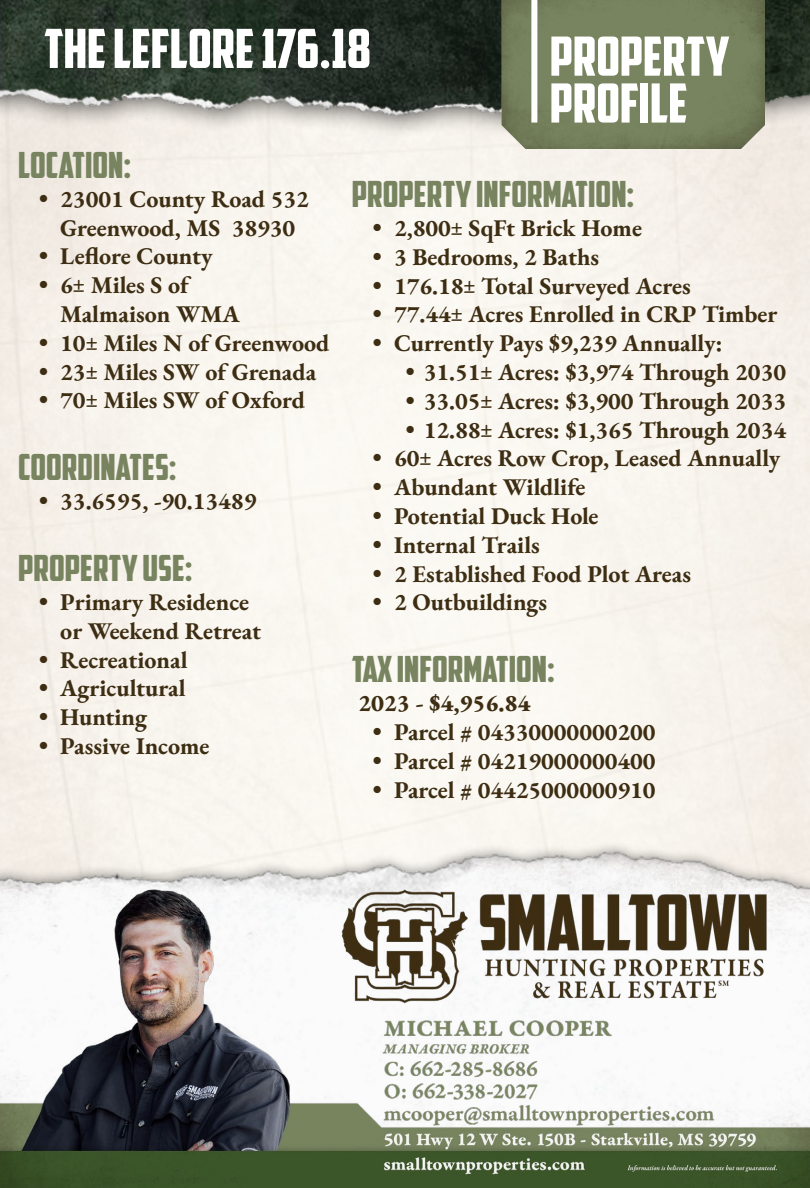
<style>
.page{position:relative;width:810px;height:1188px;background:#fff}
.page>*{position:absolute;margin:0;border:0;box-sizing:border-box;transform-origin:0 0}
.t1{font:54px/46.8px "American Captain";color:#fff}
.t2{font:36px "American Captain";color:#77845f}
.t3{font:24px/28.8px "EB Garamond";color:#3d2d12}
</style>
<div class="page">
<img style="left:0;top:801px;width:810px;height:75px">
<img style="left:0;top:876px;width:810px;height:312px">
<img style="left:0;top:0;width:810px;height:169px">
<img style="left:502px;top:0;width:263px;height:149px">
<div style="left:531px;top:0;width:6px;height:123px;background:#fff"></div>
<h1 class="t1" style="left:44px;top:25px;width:329px">THE LEFLORE 176.18</h1>
<h1 class="t1" style="left:550px;top:33px;width:181px">PROPERTY<br>PROFILE</h1>
<h2 class="t2" style="left:18px;top:143px;width:115px">LOCATION:</h2>
<p class="t3" style="left:39px;top:184px;width:271px;text-align:center">• 23001 County Road 532<br>Greenwood, MS 38930</p>
<p class="t3" style="left:39px;top:242px;width:175px">• Leflore County</p>
<p class="t3" style="left:60px;top:271px;width:181px;text-indent:-21px">• 6± Miles S of<br>Malmaison WMA</p>
<p class="t3" style="left:39px;top:328px;width:292px">• 10± Miles N of Greenwood</p>
<p class="t3" style="left:39px;top:357px;width:279px">• 23± Miles SW of Grenada</p>
<p class="t3" style="left:39px;top:386px;width:267px">• 70± Miles SW of Oxford</p>
<h2 class="t2" style="left:352px;top:173px;width:284px">PROPERTY INFORMATION:</h2>
<p class="t3" style="left:373px;top:214px;width:271px">• 2,800± SqFt Brick Home</p>
<p class="t3" style="left:373px;top:243px;width:228px">• 3 Bedrooms, 2 Baths</p>
<p class="t3" style="left:373px;top:271px;width:319px">• 176.18± Total Surveyed Acres</p>
<p class="t3" style="left:373px;top:300px;width:406px">• 77.44± Acres Enrolled in CRP Timber</p>
<p class="t3" style="left:373px;top:329px;width:351px">• Currently Pays $9,239 Annually:</p>
<p class="t3" style="left:406px;top:358px;width:382px">• 31.51± Acres: $3,974 Through 2030</p>
<p class="t3" style="left:406px;top:387px;width:382px">• 33.05± Acres: $3,900 Through 2033</p>
<p class="t3" style="left:406px;top:415px;width:382px">• 12.88± Acres: $1,365 Through 2034</p>
<p class="t3" style="left:373px;top:444px;width:409px">• 60± Acres Row Crop, Leased Annually</p>
<p class="t3" style="left:373px;top:473px;width:214px">• Abundant Wildlife</p>
<p class="t3" style="left:373px;top:502px;width:227px">• Potential Duck Hole</p>
<p class="t3" style="left:373px;top:531px;width:168px">• Internal Trails</p>
<p class="t3" style="left:373px;top:559px;width:320px">• 2 Established Food Plot Areas</p>
<p class="t3" style="left:373px;top:588px;width:176px">• 2 Outbuildings</p>
<h2 class="t2" style="left:352px;top:648px;width:205px">TAX INFORMATION:</h2>
<p class="t3" style="left:358px;top:689px;width:174px">2023 - $4,956.84</p>
<p class="t3" style="left:373px;top:718px;width:284px">• Parcel # 04330000000200</p>
<p class="t3" style="left:373px;top:747px;width:284px">• Parcel # 04219000000400</p>
<p class="t3" style="left:373px;top:775px;width:284px">• Parcel # 04425000000910</p>
<h2 class="t2" style="left:18px;top:446px;width:160px">COORDINATES:</h2>
<p class="t3" style="left:39px;top:487px;width:219px">• 33.6595, -90.13489</p>
<h2 class="t2" style="left:18px;top:547px;width:176px">PROPERTY USE:</h2>
<p class="t3" style="left:60px;top:588px;width:202px;text-indent:-21px">• Primary Residence or Weekend Retreat</p>
<p class="t3" style="left:39px;top:645px;width:150px">• Recreational</p>
<p class="t3" style="left:39px;top:674px;width:148px">• Agricultural</p>
<p class="t3" style="left:39px;top:703px;width:110px">• Hunting</p>
<p class="t3" style="left:39px;top:732px;width:172px">• Passive Income</p>
</div>
